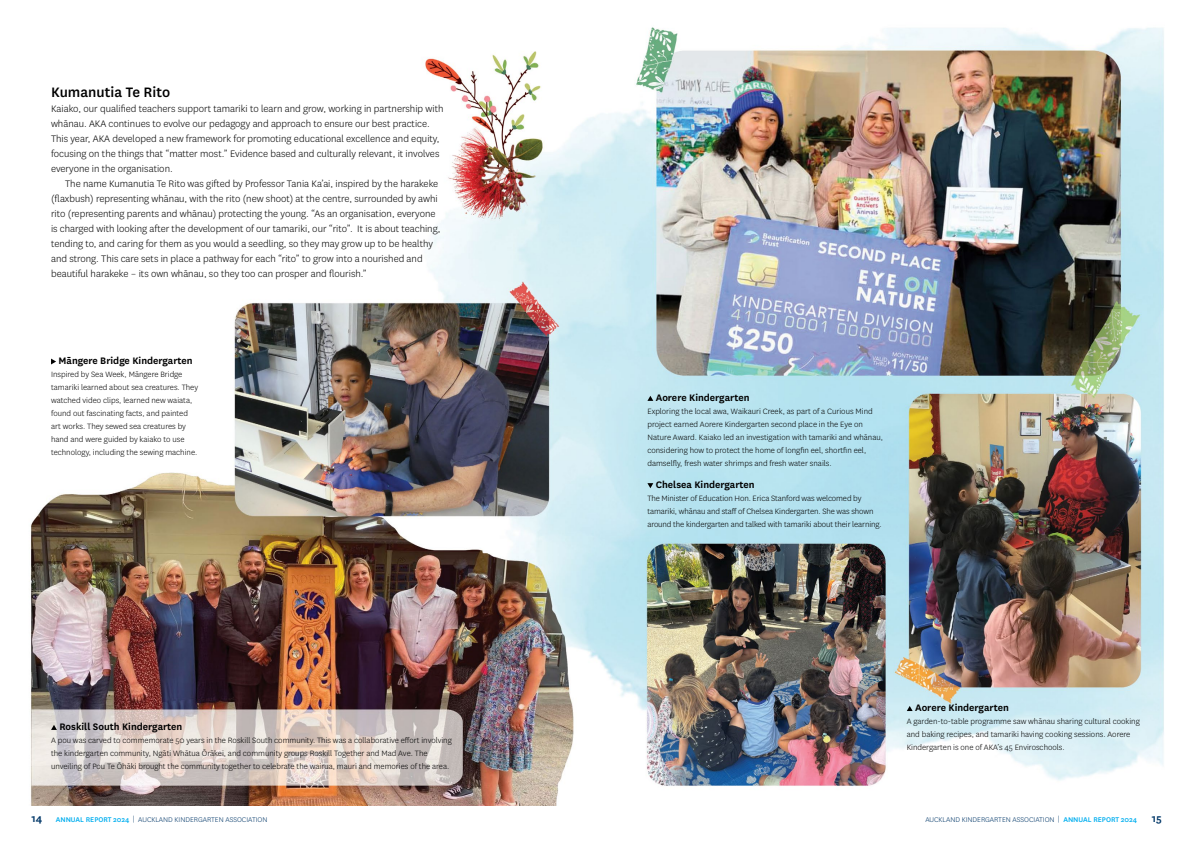
<style>
.page{position:relative;width:1191px;height:842px;background:#fff}
.page>*{position:absolute;margin:0;border:0;box-sizing:border-box;transform-origin:0 0}
.t1{font:500 16px "National";color:#000}
.t2{font:300 11px/15px "National";color:#000}
.t3{font:600 11px "National";color:#000}
.t4{font:300 9px/13px "National";color:#000}
.t5{font:300 8px "National";color:#003768}
.s1{font-weight:600;font-size:12px}
.s2{font-weight:500;color:#00aeef}
</style>
<div class="page">
<img style="left:30px;top:27px;width:1134px;height:779px">
<svg style="left:51px;top:359px;width:5px;height:5px"></svg>
<svg style="left:647px;top:396px;width:6px;height:5px"></svg>
<svg style="left:51px;top:725px;width:6px;height:5px"></svg>
<svg style="left:906px;top:706px;width:6px;height:5px"></svg>
<svg style="left:647px;top:483px;width:6px;height:5px"></svg>
<h1 class="t1" style="left:51px;top:81px;width:121px">Kumanutia Te Rito</h1>
<p class="t2" style="left:51px;top:101px;width:394px">Kaiako, our qualified teachers support tamariki to learn and grow, working in partnership with whānau. AKA continues to evolve our pedagogy and approach to ensure our best practice.<br>This year, AKA developed a new framework for promoting educational excellence and equity, focusing on the things that “matter most.” Evidence based and culturally relevant, it involves everyone in the organisation.</p>
<p class="t2" style="left:51px;top:176px;width:391px;text-indent:14px">The name Kumanutia Te Rito was gifted by Professor Tania Ka’ai, inspired by the harakeke (flaxbush) representing whānau, with the rito (new shoot) at the centre, surrounded by awhi rito (representing parents and whānau) protecting the young. “As an organisation, everyone is charged with looking after the development of our tamariki, our “rito”. It is about teaching, tending to, and caring for them as you would a seedling, so they may grow up to be healthy and strong. This care sets in place a pathway for each “rito” to grow into a nourished and beautiful harakeke – its own whānau, so they too can prosper and flourish.”</p>
<p class="t3" style="left:59px;top:353px;width:136px">Māngere Bridge Kindergarten</p>
<p class="t4" style="left:51px;top:368px;width:149px">Inspired by Sea Week, Māngere Bridge tamariki learned about sea creatures. They watched video clips, learned new waiata, found out fascinating facts, and painted art works. They sewed sea creatures by hand and were guided by kaiako to use technology, including the sewing machine.</p>
<p class="t3" style="left:59px;top:719px;width:125px">Roskill South Kindergarten</p>
<p class="t4" style="left:51px;top:733px;width:402px">A pou was carved to commemorate 50 years in the Roskill South community. This was a collaborative effort involving the kindergarten community, Ngāti Whātua Ōrākei, and community groups Roskill Together and Mad Ave. The unveiling of Pou Te Ōhāki brought the community together to celebrate the wairua, mauri and memories of the area.</p>
<p class="t3" style="left:656px;top:390px;width:95px">Aorere Kindergarten</p>
<p class="t4" style="left:647px;top:404px;width:237px">Exploring the local awa, Waikauri Creek, as part of a Curious Mind project earned Aorere Kindergarten second place in the Eye on Nature Award. Kaiako led an investigation with tamariki and whānau, considering how to protect the home of longfin eel, shortfin eel, damselfly, fresh water shrimps and fresh water snails.</p>
<p class="t3" style="left:656px;top:477px;width:100px">Chelsea Kindergarten</p>
<p class="t4" style="left:647px;top:492px;width:236px">The Minister of Education Hon. Erica Stanford was welcomed by tamariki, whānau and staff of Chelsea Kindergarten. She was shown around the kindergarten and talked with tamariki about their learning.</p>
<p class="t3" style="left:915px;top:700px;width:95px">Aorere Kindergarten</p>
<p class="t4" style="left:906px;top:714px;width:235px">A garden-to-table programme saw whānau sharing cultural cooking and baking recipes, and tamariki having cooking sessions. Aorere<br>Kindergarten is one of AKA’s 45 Enviroschools.</p>
<p class="t5" style="left:31px;top:815px;width:238px"><span class="s1">14</span> <span class="s2">ANNUAL REPORT 2024</span> | AUCKLAND KINDERGARTEN ASSOCIATION</p>
<p class="t5" style="left:925px;top:815px;width:238px">AUCKLAND KINDERGARTEN ASSOCIATION | <span class="s2">ANNUAL REPORT 2024</span> <span class="s1">15</span></p>
</div>
